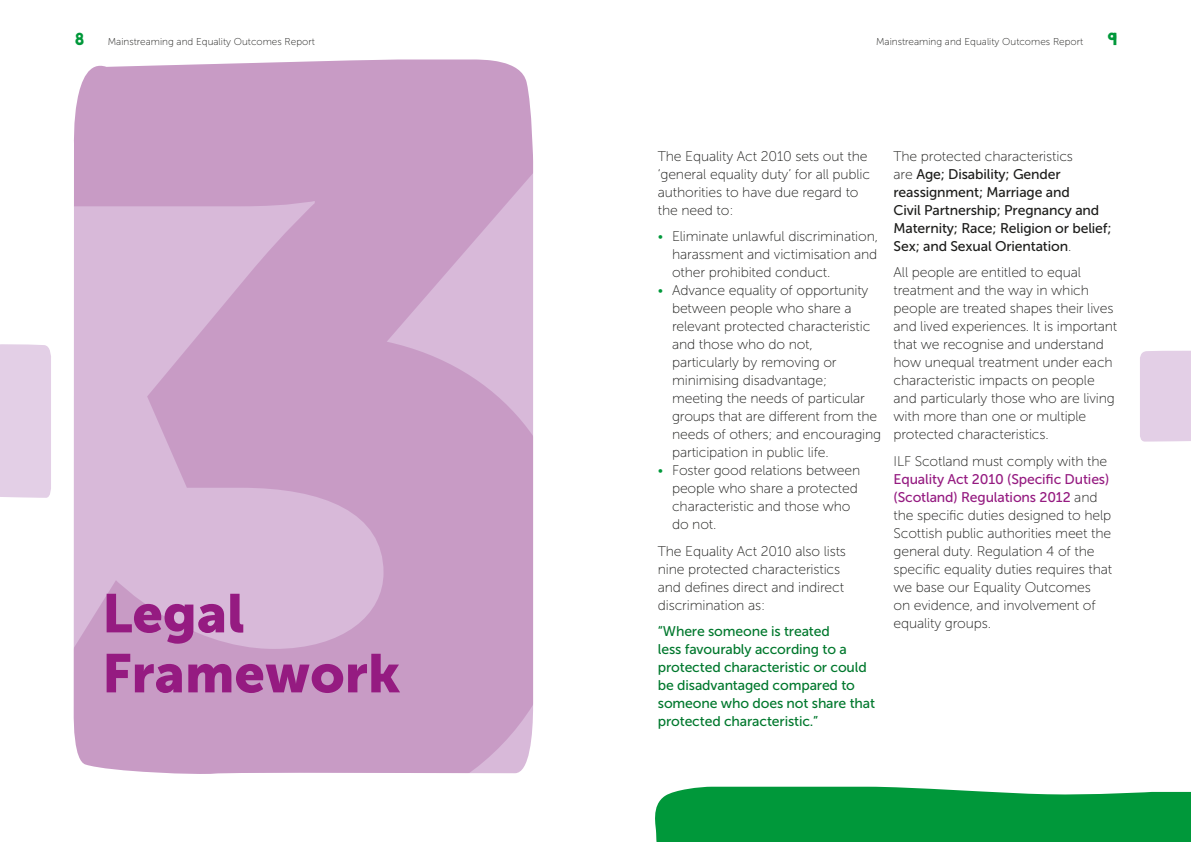
<style>
.page{position:relative;width:1191px;height:842px;background:#fff}
.page>*{position:absolute;margin:0;border:0;box-sizing:border-box;transform-origin:0 0}
.t1{font:54px "Museo Sans 900";color:#951b81}
.t2{font:15px "KGHAPPY Solid";color:#00983a}
.t3{font:14px/18px "Museo Sans 100";letter-spacing:-.01em;color:#1d1d1b}
.t4{font:14px/18px "Museo Sans 500";letter-spacing:-.01em;color:#00782d}
.t5{font:14px/18px "Museo Sans 500";letter-spacing:-.01em;color:#1d1d1b}
.t6{font:14px/18px "Museo Sans 500";letter-spacing:-.01em;color:#951b81}
.t7{font:10px "Museo Sans 100";color:#1d1d1b}
.s1{color:#00983a}
.s2{font-family:"Museo Sans 100"}
.s3{font-family:"Museo Sans 100";color:#1d1d1b}
</style>
<div class="page">
<div style="left:0;top:344px;width:51px;height:154px;background:#e3cfe6"></div>
<div style="left:1140px;top:350px;width:51px;height:92px;background:#e3cfe6"></div>
<svg style="left:73px;top:59px;width:460px;height:715px;fill:#c89bc5"></svg>
<div style="left:655px;top:787px;width:536px;height:55px;background:#00983a"></div>
<p class="t2" style="left:74px;top:28px;width:12px">8</p>
<p class="t7" style="left:108px;top:37px;width:209px">Mainstreaming and Equality Outcomes Report</p>
<p class="t7" style="left:876px;top:37px;width:209px">Mainstreaming and Equality Outcomes Report</p>
<p class="t2" style="left:1106px;top:28px;width:12px">9</p>
<h1 class="t1" style="left:102px;top:583px;width:144px">Legal</h1>
<h1 class="t1" style="left:102px;top:643px;width:300px">Framework</h1>
<p class="t3" style="left:658px;top:147px;width:214px">The Equality Act 2010 sets out the ‘general equality duty’ for all public authorities to have due regard to the need to:</p>
<p class="t3" style="left:672px;top:227px;width:208px;text-align:justify;text-indent:-14px"><span class="s1">•</span> Eliminate unlawful discrimination, harassment and victimisation and other prohibited conduct.</p>
<p class="t3" style="left:672px;top:281px;width:211px;text-indent:-14px"><span class="s1">•</span> Advance equality of opportunity between people who share a relevant protected characteristic and those who do not, particularly by removing or minimising disadvantage; meeting the needs of particular groups that are different from the needs of others; and encouraging participation in public life.</p>
<p class="t3" style="left:672px;top:461px;width:190px;text-indent:-14px"><span class="s1">•</span> Foster good relations between people who share a protected characteristic and those who do not.</p>
<p class="t3" style="left:658px;top:542px;width:190px">The Equality Act 2010 also lists nine protected characteristics and defines direct and indirect discrimination as:</p>
<p class="t4" style="left:658px;top:622px;width:219px">“Where someone is treated<br>less favourably according to a protected characteristic or could be disadvantaged compared to someone who does not share that protected characteristic.”</p>
<p class="t3" style="left:893px;top:147px;width:181px">The protected characteristics</p>
<p class="t5" style="left:893px;top:165px;width:219px"><span class="s2">are</span> Age; Disability; Gender reassignment; Marriage and<br>Civil Partnership; Pregnancy and<br>Maternity; Race; Religion or belief;<br>Sex; and Sexual Orientation<span class="s2">.</span></p>
<p class="t3" style="left:893px;top:264px;width:225px">All people are entitled to equal treatment and the way in which people are treated shapes their lives and lived experiences. It is important that we recognise and understand how unequal treatment under each characteristic impacts on people and particularly those who are living with more than one or multiple protected characteristics.</p>
<p class="t3" style="left:893px;top:452px;width:215px">ILF Scotland must comply with the</p>
<p class="t6" style="left:893px;top:470px;width:217px">Equality Act 2010 (Specific Duties) (Scotland) Regulations 2012 <span class="s3">and</span></p>
<p class="t3" style="left:893px;top:506px;width:220px">the specific duties designed to help Scottish public authorities meet the general duty. Regulation 4 of the specific equality duties requires that we base our Equality Outcomes<br>on evidence, and involvement of</p>
<p class="t3" style="left:893px;top:614px;width:99px">equality groups.</p>
</div>
